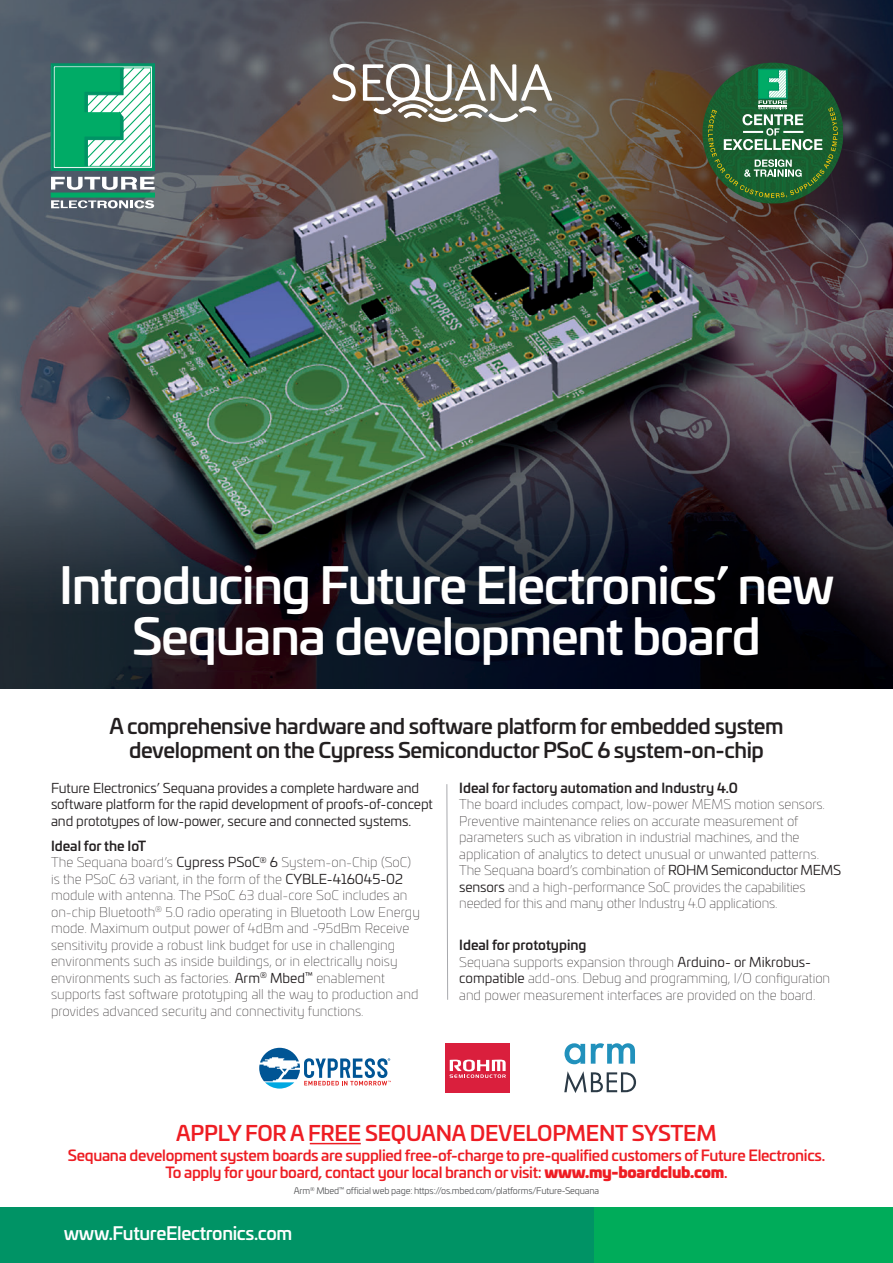
<style>
.page{position:relative;width:893px;height:1263px;background:#fff}
.page>*{position:absolute;margin:0;border:0;box-sizing:border-box;transform-origin:0 0}
.t1{font:500 49.5px "Univia Pro";letter-spacing:-.025em;color:#fff}
.t2{font:500 21px/24px "Univia Pro";letter-spacing:-.02em;color:#231f20;text-align:center}
.t3{font:500 21px "Univia Pro";letter-spacing:-.01em;color:#ee1d23}
.t4{font:500 18px "Univia Pro";letter-spacing:-.02em;color:#fff}
.t5{font:500 15px "Univia Pro";letter-spacing:-.02em;color:#ee1d23}
.t6{font:100 13.5px/16.5px "Univia Pro";color:#231f20}
.t7{font:13.5px/16.5px "Univia Pro";letter-spacing:-.01em;color:#231f20}
.t8{font:9px "Univia Pro";letter-spacing:-.02em;color:#57585a}
.s1{font-weight:500}
.s2{font-weight:400}
.s3{font-family:"Univia Pro Ultra";font-weight:400}
</style>
<div class="page">
<div style="left:593px;top:1208px;width:300px;height:55px;background:#00ac5a"></div>
<div style="left:0;top:1208px;width:594px;height:55px;background:#009365"></div>
<img style="left:0;top:0;width:893px;height:689px">
<img style="left:702px;top:63px;width:141px;height:140px">
<svg style="left:708px;top:69px;width:130px;height:129px"></svg>
<hr style="left:51px;top:193px;width:104px;height:4px;background:#00ab66">
<svg style="left:51px;top:177px;width:104px;height:13px"></svg>
<svg style="left:51px;top:200px;width:103px;height:8px"></svg>
<svg style="left:51px;top:64px;width:104px;height:107px"></svg>
<svg style="left:332px;top:64px;width:24px;height:37px"></svg>
<svg style="left:363px;top:64px;width:189px;height:60px"></svg>
<svg style="left:446px;top:784px;width:2px;height:216px"></svg>
<svg style="left:259px;top:1048px;width:132px;height:40px"></svg>
<div style="left:445px;top:1043px;width:65px;height:50px;background:#da1f3d"></div>
<svg style="left:449px;top:1059px;width:57px;height:19px"></svg>
<svg style="left:565px;top:1043px;width:20px;height:21px"></svg>
<svg style="left:591px;top:1043px;width:44px;height:21px"></svg>
<svg style="left:564px;top:1071px;width:72px;height:22px"></svg>
<hr style="left:310px;top:1143px;width:51px;height:1px;background:#ee1d23">
<p class="t1" style="left:59px;top:547px;width:777px">Introducing Future Electronics’ new</p>
<p class="t1" style="left:132px;top:598px;width:630px">Sequana development board</p>
<p class="t2" style="left:109px;top:713px;width:676px">A comprehensive hardware and software platform for embedded system development on the Cypress Semiconductor PSoC 6 system-on-chip</p>
<p class="t7" style="left:51px;top:779px;width:383px">Future Electronics’ Sequana provides a complete hardware and software platform for the rapid development of proofs-of-concept and prototypes of low-power, secure and connected systems.</p>
<p class="t6" style="left:51px;top:837px;width:370px"><span class="s1">Ideal for the IoT<br></span>The Sequana board’s <span class="s2">Cypress PSoC</span><sup>®</sup> <span class="s2">6</span> System-on-Chip (SoC) is the PSoC 63 variant, in the form of the <span class="s2">CYBLE-416045-02 </span>module with antenna. The PSoC 63 dual-core SoC includes an on-chip Bluetooth<sup>®</sup> 5.0 radio operating in Bluetooth Low Energy mode. Maximum output power of 4dBm and -95dBm Receive sensitivity provide a robust link budget for use in challenging environments such as inside buildings, or in electrically noisy environments such as factories. <span class="s2">Arm</span><sup>®</sup> <span class="s2">Mbed</span><sup>™</sup> enablement supports fast software prototyping all the way to production and provides advanced security and connectivity functions.</p>
<p class="t6" style="left:459px;top:779px;width:383px"><span class="s1">Ideal for factory automation and Industry 4.0<br></span>The board includes compact, low-power MEMS motion sensors.<br>Preventive maintenance relies on accurate measurement of parameters such as vibration in industrial machines, and the application of analytics to detect unusual or unwanted patterns.<br>The Sequana board’s combination of <span class="s2">ROHM Semiconductor MEMS sensors</span> and a high-performance SoC provides the capabilities needed for this and many other Industry 4.0 applications.</p>
<p class="t6" style="left:459px;top:937px;width:372px"><span class="s1">Ideal for prototyping<br></span>Sequana supports expansion through <span class="s2">Arduino- or Mikrobus&shy;compatible</span> add-ons. Debug and programming, I/O configuration and power measurement interfaces are provided on the board.</p>
<p class="t3" style="left:176px;top:1116px;width:542px">APPLY FOR A FREE SEQUANA DEVELOPMENT SYSTEM</p>
<p class="t5" style="left:68px;top:1144px;width:759px">Sequana development system boards are supplied free-of-charge to pre-qualified customers of Future Electronics.</p>
<p class="t5" style="left:165px;top:1160px;width:563px">To apply for your board, contact your local branch or visit: <span class="s3">www.my-boardclub.com</span>.</p>
<p class="t8" style="left:294px;top:1184px;width:307px">Arm<sup>®</sup> Mbed<sup>™</sup> official web page: https://os.mbed.com/platforms/Future-Sequana</p>
<p class="t4" style="left:64px;top:1220px;width:230px">www.FutureElectronics.com</p>
</div>
